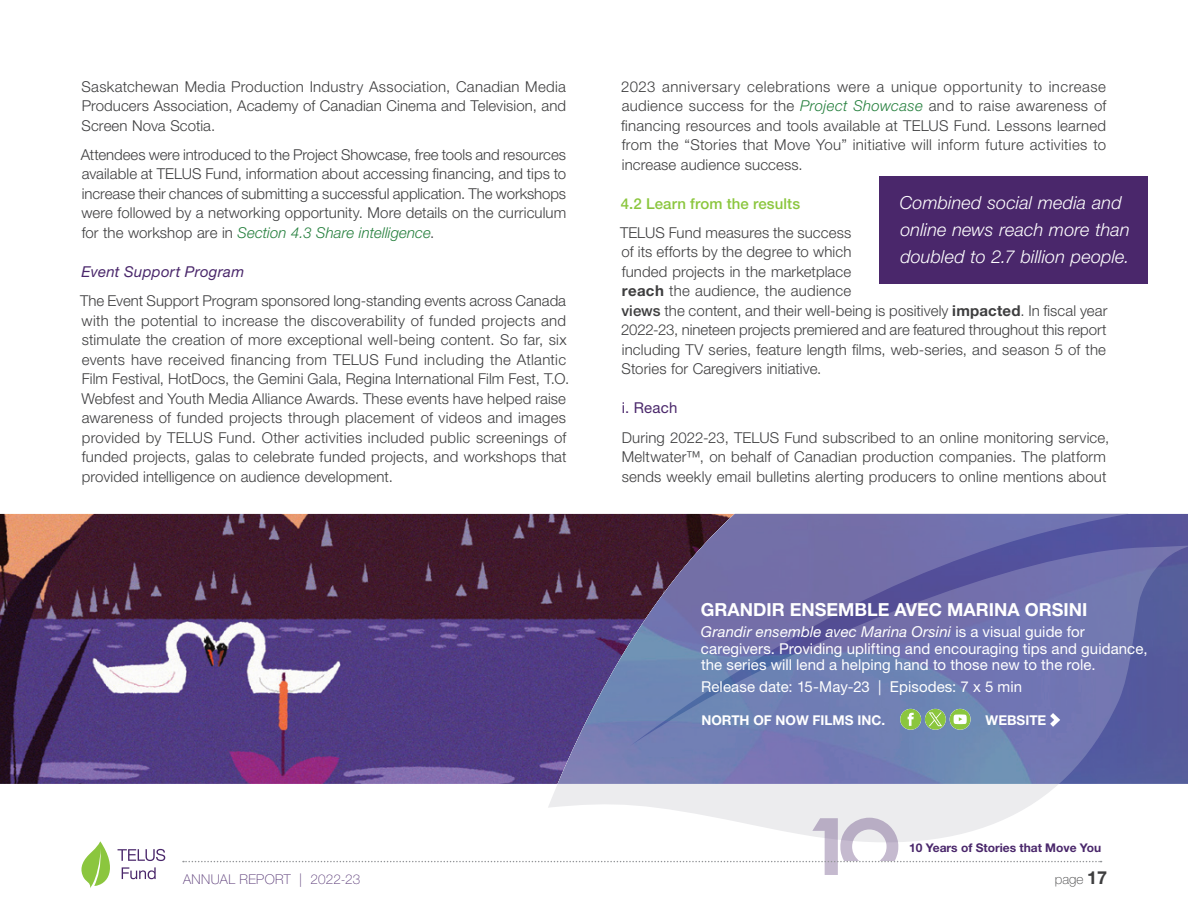
<style>
.page{position:relative;width:1188px;height:918px;background:#fff}
.page>*{position:absolute;margin:0;border:0;box-sizing:border-box;transform-origin:0 0}
.Pullquote{font:italic 300 18px/27px "Helvetica Neue LT Std";letter-spacing:.01em;color:#fff}
.ProjectBanner_Caption_Head{font:700 18px "Helvetica Neue LT Std";color:#fff}
.Body{font:300 15px/19.5px "Helvetica Neue LT Std";letter-spacing:.01em;color:#3e3e3f;text-align:justify}
.ProjectBanner_Caption{font:15px/16.5px "Helvetica Neue LT Std";letter-spacing:.005em;color:#fff}
.ProjectBanner_ReleaseDate{font:15px "Helvetica Neue LT Std";letter-spacing:.005em;color:#fff}
.Subhead_Level_2{font:500 15px "Helvetica Neue LT Std";letter-spacing:.01em;color:#8bc63e}
.Subhead_level_4{font:italic 15px "Helvetica Neue LT Std";letter-spacing:.02em;color:#4a276b}
.Subhead_level_3{font:15px "Helvetica Neue LT Std";letter-spacing:.015em;color:#4a276b}
.ProjectBanner_Production_Co{font:700 13.5px "Helvetica Neue LT Std";color:#fff}
.t1{font:100 13.5px "Helvetica Neue LT Std";letter-spacing:.03em;color:#573775}
.t2{font:100 13.5px "Helvetica Neue LT Std";color:#3e3e3f}
.t3{font:700 12px "Helvetica Neue LT Std";color:#4a276b}
.s1{font-style:italic;color:#26803e}
.s2{font-weight:700}
.s3{font-weight:500}
.s4{font-style:italic}
.s5{font-weight:700;font-size:18px}
</style>
<div class="page">
<img style="left:0;top:514px;width:548px;height:270px">
<svg style="left:548px;top:784px;width:510px;height:34px;fill:#ececee"></svg>
<svg style="left:548px;top:514px;width:640px;height:270px;background:#6768a0"></svg>
<div style="left:900px;top:709px;width:21px;height:21px;background:#8bc63e;border-radius:50%"></div>
<svg style="left:908px;top:713px;width:6px;height:13px"></svg>
<svg style="left:925px;top:709px;width:21px;height:21px"></svg>
<svg style="left:929px;top:712px;width:13px;height:14px"></svg>
<svg style="left:950px;top:709px;width:21px;height:21px"></svg>
<svg style="left:954px;top:715px;width:13px;height:9px"></svg>
<svg style="left:1050px;top:713px;width:10px;height:14px"></svg>
<div style="left:879px;top:176px;width:269px;height:108px;background:#4a276b"></div>
<svg style="left:183px;top:818px;width:919px;height:57px"></svg>
<svg style="left:81px;top:841px;width:84px;height:47px"></svg>
<p class="Body" style="left:82px;top:76px;width:486px">Saskatchewan Media Production Industry Association, Canadian Media Producers Association, Academy of Canadian Cinema and Television, and Screen Nova Scotia.</p>
<p class="Body" style="left:81px;top:145px;width:487px">Attendees were introduced to the Project Showcase, free tools and resources available at TELUS Fund, information about accessing financing, and tips to increase their chances of submitting a successful application. The workshops were followed by a networking opportunity. More details on the curriculum for the workshop are in <span class="s1">Section 4.3 Share intelligence</span>.</p>
<p class="Subhead_level_4" style="left:82px;top:263px;width:164px">Event Support Program</p>
<p class="Body" style="left:80px;top:291px;width:491px;text-align:left">The Event Support Program sponsored long-standing events across Canada with the potential to increase the discoverability of funded projects and stimulate the creation of more exceptional well-being content. So far, six events have received financing from TELUS Fund including the Atlantic Film Festival, HotDocs, the Gemini Gala, Regina International Film Fest, T.O.<br>Webfest and Youth Media Alliance Awards. These events have helped raise awareness of funded projects through placement of videos and images provided by TELUS Fund. Other activities included public screenings of funded projects, galas to celebrate funded projects, and workshops that provided intelligence on audience development.</p>
<p class="Body" style="left:621px;top:76px;width:487px">2023 anniversary celebrations were a unique opportunity to increase audience success for the <span class="s1">Project Showcase</span> and to raise awareness of financing resources and tools available at TELUS Fund. Lessons learned from the “Stories that Move You” initiative will inform future activities to increase audience success.</p>
<p class="Subhead_Level_2" style="left:621px;top:194px;width:181px">4.2 Learn from the results</p>
<p class="Body" style="left:620px;top:223px;width:489px;text-align:left">TELUS Fund measures the success<br>of its efforts by the degree to which<br>funded projects in the marketplace<br><span class="s2">reach</span> the audience, the audience<br><span class="s3">views</span> the content, and their well-being is positively <span class="s2">impacted</span>. In fiscal year 2022-23, nineteen projects premiered and are featured throughout this report including TV series, feature length films, web-series, and season 5 of the Stories for Caregivers initiative.</p>
<p class="Subhead_level_3" style="left:622px;top:399px;width:57px">i. Reach</p>
<p class="Body" style="left:622px;top:427px;width:489px;text-align:left">During 2022-23, TELUS Fund subscribed to an online monitoring service,<br>Meltwater™, on behalf of Canadian production companies. The platform sends weekly email bulletins alerting producers to online mentions about</p>
<p class="Pullquote" style="left:900px;top:189px;width:231px">Combined social media and online news reach more than doubled to 2.7 billion people.</p>
<p class="ProjectBanner_Caption_Head" style="left:701px;top:598px;width:388px">GRANDIR ENSEMBLE AVEC MARINA ORSINI</p>
<p class="ProjectBanner_Caption" style="left:701px;top:624px;width:448px"><span class="s4">Grandir ensemble avec Marina Orsini</span> is a visual guide for caregivers. Providing uplifting and encouraging tips and guidance, the series will lend a helping hand to those new to the role.</p>
<p class="ProjectBanner_ReleaseDate" style="left:701px;top:678px;width:322px">Release date: 15-May-23 | Episodes: 7 x 5 min</p>
<p class="ProjectBanner_Production_Co" style="left:701px;top:712px;width:185px">NORTH OF NOW FILMS INC.</p>
<p class="ProjectBanner_Production_Co" style="left:986px;top:712px;width:62px">WEBSITE</p>
<p class="t3" style="left:909px;top:840px;width:194px">10 Years of Stories that Move You</p>
<p class="t1" style="left:183px;top:871px;width:179px">ANNUAL REPORT | 2022-23</p>
<p class="t2" style="left:1055px;top:871px;width:54px">page <span class="s5">17</span></p>
</div>
